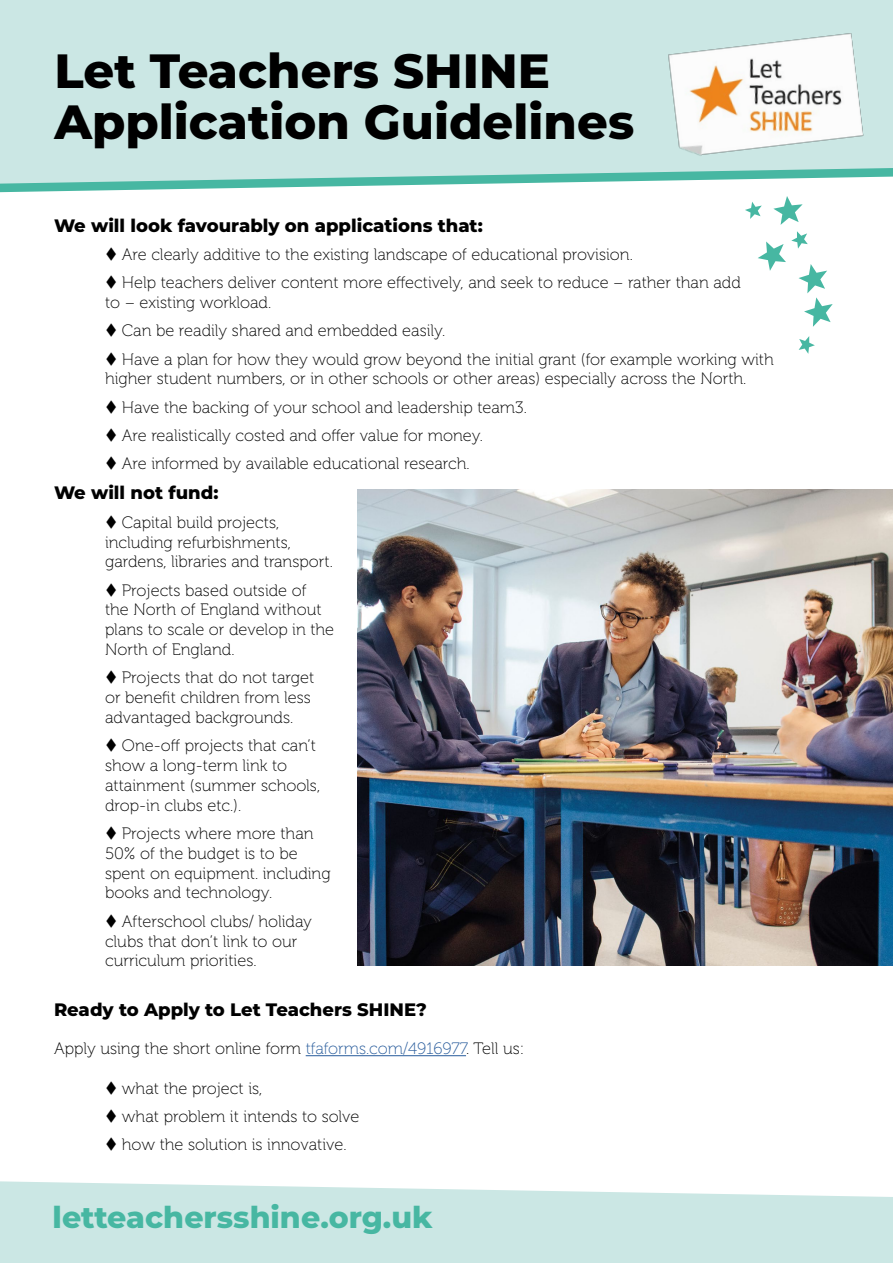
<style>
.page{position:relative;width:893px;height:1263px;background:#fff}
.page>*{position:absolute;margin:0;border:0;box-sizing:border-box;transform-origin:0 0}
.t1{font:800 48px/51px "Montserrat";color:#000}
.t2{font:800 30px "Montserrat";color:#47b7a2}
.t3{font:800 18px "Montserrat";color:#000}
.t4{font:16.5px/19.8px "Museo 100";color:#000}
.s1{color:#275b9b}
</style>
<div class="page">
<svg style="left:0;top:1181px;width:893px;height:82px;background:#d0e9e6"></svg>
<hr style="left:306px;top:1055px;width:160px;height:1px;background:#275b9b">
<svg style="left:799px;top:336px;width:16px;height:18px"></svg>
<svg style="left:758px;top:231px;width:75px;height:96px"></svg>
<div style="left:0;top:0;width:893px;height:168px;background:#cbe7e4"></div>
<svg style="left:0;top:168px;width:893px;height:57px"></svg>
<img style="left:661px;top:28px;width:207px;height:135px">
<img style="left:358px;top:489px;width:535px;height:476px">
<h1 class="t1" style="left:54px;top:43px;width:581px">Let Teachers SHINE<br>Application Guidelines</h1>
<p class="t3" style="left:54px;top:212px;width:430px">We will look favourably on applications that:</p>
<p class="t4" style="left:105px;top:245px;width:529px">▼ Are clearly additive to the existing landscape of educational provision.</p>
<p class="t4" style="left:105px;top:273px;width:637px">▼ Help teachers deliver content more effectively, and seek to reduce – rather than add to – existing workload.</p>
<p class="t4" style="left:105px;top:321px;width:342px">▼ Can be readily shared and embedded easily.</p>
<p class="t4" style="left:105px;top:349px;width:670px">▼ Have a plan for how they would grow beyond the initial grant (for example working with higher student numbers, or in other schools or other areas) especially across the North.</p>
<p class="t4" style="left:105px;top:398px;width:423px">▼ Have the backing of your school and leadership team3.</p>
<p class="t4" style="left:105px;top:426px;width:380px">▼ Are realistically costed and offer value for money.</p>
<p class="t4" style="left:105px;top:454px;width:366px">▼ Are informed by available educational research.</p>
<p class="t3" style="left:54px;top:480px;width:166px">We will not fund:</p>
<p class="t4" style="left:105px;top:513px;width:229px">▼ Capital build projects, including refurbishments, gardens, libraries and transport.</p>
<p class="t4" style="left:105px;top:580px;width:231px">▼ Projects based outside of the North of England without plans to scale or develop in the<br>North of England.</p>
<p class="t4" style="left:105px;top:668px;width:211px">▼ Projects that do not target or benefit children from less advantaged backgrounds.</p>
<p class="t4" style="left:105px;top:736px;width:217px">▼ One-off projects that can’t show a long-term link to attainment (summer schools, drop-in clubs etc.).</p>
<p class="t4" style="left:105px;top:824px;width:227px">▼ Projects where more than<br>50% of the budget is to be spent on equipment. including books and technology.</p>
<p class="t4" style="left:105px;top:911px;width:209px">▼ Afterschool clubs/ holiday clubs that don’t link to our curriculum priorities.</p>
<p class="t3" style="left:54px;top:997px;width:374px">Ready to Apply to Let Teachers SHINE?</p>
<p class="t4" style="left:54px;top:1039px;width:472px">Apply using the short online form <span class="s1">tfaforms.com/4916977</span>. Tell us:</p>
<p class="t4" style="left:105px;top:1078px;width:159px">▼ what the project is,</p>
<p class="t4" style="left:105px;top:1107px;width:256px">▼ what problem it intends to solve</p>
<p class="t4" style="left:105px;top:1135px;width:243px">▼ how the solution is innovative.</p>
<h2 class="t2" style="left:53px;top:1195px;width:382px">letteachersshine.org.uk</h2>
</div>
